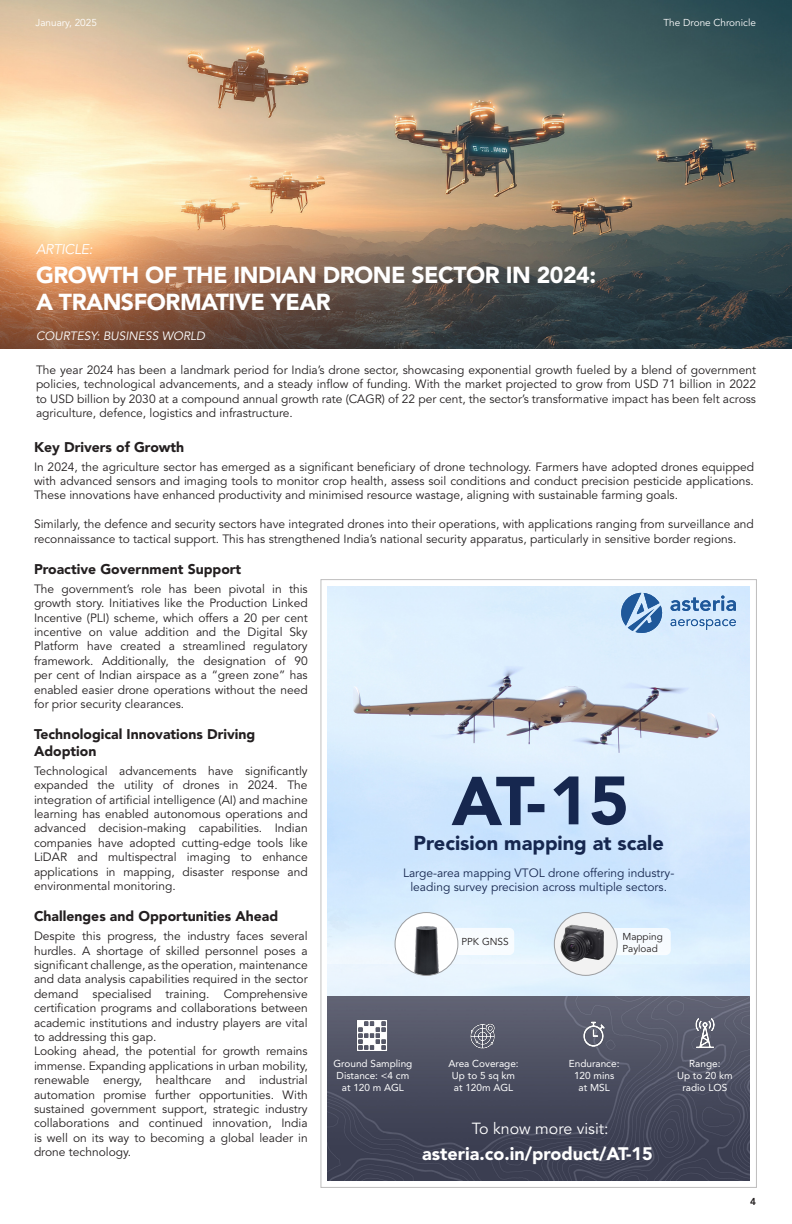
<style>
.page{position:relative;width:792px;height:1224px;background:#fff}
.page>*{position:absolute;margin:0;border:0;box-sizing:border-box;transform-origin:0 0}
.t1{font:900 23px/27.6px "Avenir LT Std";letter-spacing:-.02em;color:#fff}
.t2{font:900 20px "Avenir LT Std";color:#16274f}
.t3{font:900 18px "Avenir LT Std";color:#fff}
.t4{font:16px "Avenir LT Std";color:#fff}
.t5{font:900 14px/16.8px "Avenir LT Std";color:#231f20}
.t6{font:italic 14px "Avenir LT Std";letter-spacing:-.02em;color:#fff}
.t7{font:12px/14.4px "Avenir LT Std";color:#231f20;text-align:justify}
.t8{font:12px/14.4px "Avenir LT Std";color:#16274f;text-align:center}
.t9{font:italic 12px "Avenir LT Std";color:#fff}
.t10{font:10px "Avenir LT Std";color:#fff}
.t11{font:10px "Avenir LT Std";color:#fff}
.t12{font:10px/12px "Avenir LT Std";color:#231f20}
.t13{font:800 10px "Avenir LT Std";color:#231f20}
</style>
<div class="page">
<img style="left:0;top:0;width:792px;height:348px">
<img style="left:328px;top:586px;width:422px;height:379px">
<svg style="left:452px;top:777px;width:92px;height:48px"></svg>
<svg style="left:553px;top:776px;width:73px;height:49px"></svg>
<svg style="left:621px;top:593px;width:42px;height:40px"></svg>
<svg style="left:671px;top:596px;width:65px;height:15px"></svg>
<svg style="left:671px;top:619px;width:65px;height:11px"></svg>
<div style="left:435px;top:928px;width:79px;height:27px;background:#f8fcfe;border-radius:5px"></div>
<div style="left:395px;top:913px;width:63px;height:62px;background:#fff;border-radius:50%"></div>
<img style="left:401px;top:926px;width:51px;height:49px">
<div style="left:395px;top:912px;width:63px;height:64px;border:1px solid #9b9da0;border-radius:50%"></div>
<div style="left:604px;top:928px;width:67px;height:27px;background:#f6fafe;border-radius:5px"></div>
<div style="left:554px;top:913px;width:63px;height:62px;background:#f2f2f2;border-radius:50%"></div>
<div style="left:554px;top:912px;width:64px;height:64px;border:1px solid #9b9da0;border-radius:50%"></div>
<img style="left:559px;top:924px;width:45px;height:39px">
<img style="left:328px;top:996px;width:422px;height:185px">
<img style="left:356px;top:1020px;width:32px;height:30px">
<img style="left:469px;top:1023px;width:30px;height:26px">
<img style="left:579px;top:1022px;width:30px;height:24px">
<img style="left:690px;top:1019px;width:29px;height:29px">
<p class="t11" style="left:36px;top:16px;width:63px">January, 2025</p>
<p class="t11" style="left:664px;top:16px;width:94px">The Drone Chronicle</p>
<p class="t6" style="left:36px;top:241px;width:58px">ARTICLE:</p>
<p class="t1" style="left:36px;top:261px;width:562px">GROWTH OF THE INDIAN DRONE SECTOR IN 2024:<br>A TRANSFORMATIVE YEAR</p>
<p class="t9" style="left:36px;top:329px;width:171px">COURTESY: BUSINESS WORLD</p>
<p class="t7" style="left:36px;top:363px;width:722px">The year 2024 has been a landmark period for India’s drone sector, showcasing exponential growth fueled by a blend of government policies, technological advancements, and a steady inflow of funding. With the market projected to grow from USD 71 billion in 2022 to USD billion by 2030 at a compound annual growth rate (CAGR) of 22 per cent, the sector’s transformative impact has been felt across agriculture, defence, logistics and infrastructure.</p>
<p class="t5" style="left:34px;top:438px;width:152px">Key Drivers of Growth</p>
<p class="t7" style="left:34px;top:460px;width:722px">In 2024, the agriculture sector has emerged as a significant beneficiary of drone technology. Farmers have adopted drones equipped with advanced sensors and imaging tools to monitor crop health, assess soil conditions and conduct precision pesticide applications.<br>These innovations have enhanced productivity and minimised resource wastage, aligning with sustainable farming goals.</p>
<p class="t7" style="left:34px;top:517px;width:721px">Similarly, the defence and security sectors have integrated drones into their operations, with applications ranging from surveillance and reconnaissance to tactical support. This has strengthened India’s national security apparatus, particularly in sensitive border regions.</p>
<p class="t5" style="left:34px;top:561px;width:209px">Proactive Government Support</p>
<p class="t7" style="left:34px;top:582px;width:275px">The government’s role has been pivotal in this growth story. Initiatives like the Production Linked Incentive (PLI) scheme, which offers a 20 per cent incentive on value addition and the Digital Sky Platform have created a streamlined regulatory framework. Additionally, the designation of 90 per cent of Indian airspace as a “green zone” has enabled easier drone operations without the need for prior security clearances.</p>
<p class="t5" style="left:34px;top:726px;width:223px">Technological Innovations Driving<br>Adoption</p>
<p class="t7" style="left:34px;top:764px;width:275px">Technological advancements have significantly expanded the utility of drones in 2024. The integration of artificial intelligence (AI) and machine learning has enabled autonomous operations and advanced decision-making capabilities. Indian companies have adopted cutting-edge tools like LiDAR and multispectral imaging to enhance applications in mapping, disaster response and environmental monitoring.</p>
<p class="t5" style="left:34px;top:908px;width:246px">Challenges and Opportunities Ahead</p>
<p class="t7" style="left:34px;top:929px;width:275px">Despite this progress, the industry faces several hurdles. A shortage of skilled personnel poses a significant challenge, as the operation, maintenance and data analysis capabilities required in the sector demand specialised training. Comprehensive certification programs and collaborations between academic institutions and industry players are vital to addressing this gap.</p>
<p class="t7" style="left:34px;top:1044px;width:275px">Looking ahead, the potential for growth remains immense. Expanding applications in urban mobility, renewable energy, healthcare and industrial automation promise further opportunities. With sustained government support, strategic industry collaborations and continued innovation, India is well on its way to becoming a global leader in drone technology.</p>
<p class="t2" style="left:414px;top:831px;width:252px">Precision mapping at scale</p>
<p class="t8" style="left:403px;top:866px;width:273px">Large-area mapping VTOL drone offering industry&shy;leading survey precision across multiple sectors.</p>
<p class="t12" style="left:461px;top:936px;width:49px">PPK GNSS</p>
<p class="t12" style="left:622px;top:931px;width:42px">Mapping<br>Payload</p>
<p class="t10" style="left:333px;top:1058px;width:80px">Ground Sampling</p>
<p class="t10" style="left:337px;top:1070px;width:74px">Distance: &lt;4 cm</p>
<p class="t10" style="left:342px;top:1082px;width:64px">at 120 m AGL</p>
<p class="t10" style="left:569px;top:1058px;width:52px">Endurance:</p>
<p class="t10" style="left:574px;top:1070px;width:42px">120 mins</p>
<p class="t10" style="left:579px;top:1082px;width:33px">at MSL</p>
<p class="t10" style="left:448px;top:1058px;width:72px">Area Coverage:</p>
<p class="t10" style="left:452px;top:1070px;width:65px">Up to 5 sq km</p>
<p class="t10" style="left:454px;top:1082px;width:61px">at 120m AGL</p>
<p class="t10" style="left:689px;top:1058px;width:33px">Range:</p>
<p class="t10" style="left:677px;top:1070px;width:57px">Up to 20 km</p>
<p class="t10" style="left:682px;top:1082px;width:46px">radio LOS</p>
<p class="t4" style="left:472px;top:1119px;width:138px">To know more visit:</p>
<p class="t3" style="left:422px;top:1142px;width:232px">asteria.co.in/product/AT-15</p>
<p class="t13" style="left:750px;top:1195px;width:7px">4</p>
</div>
